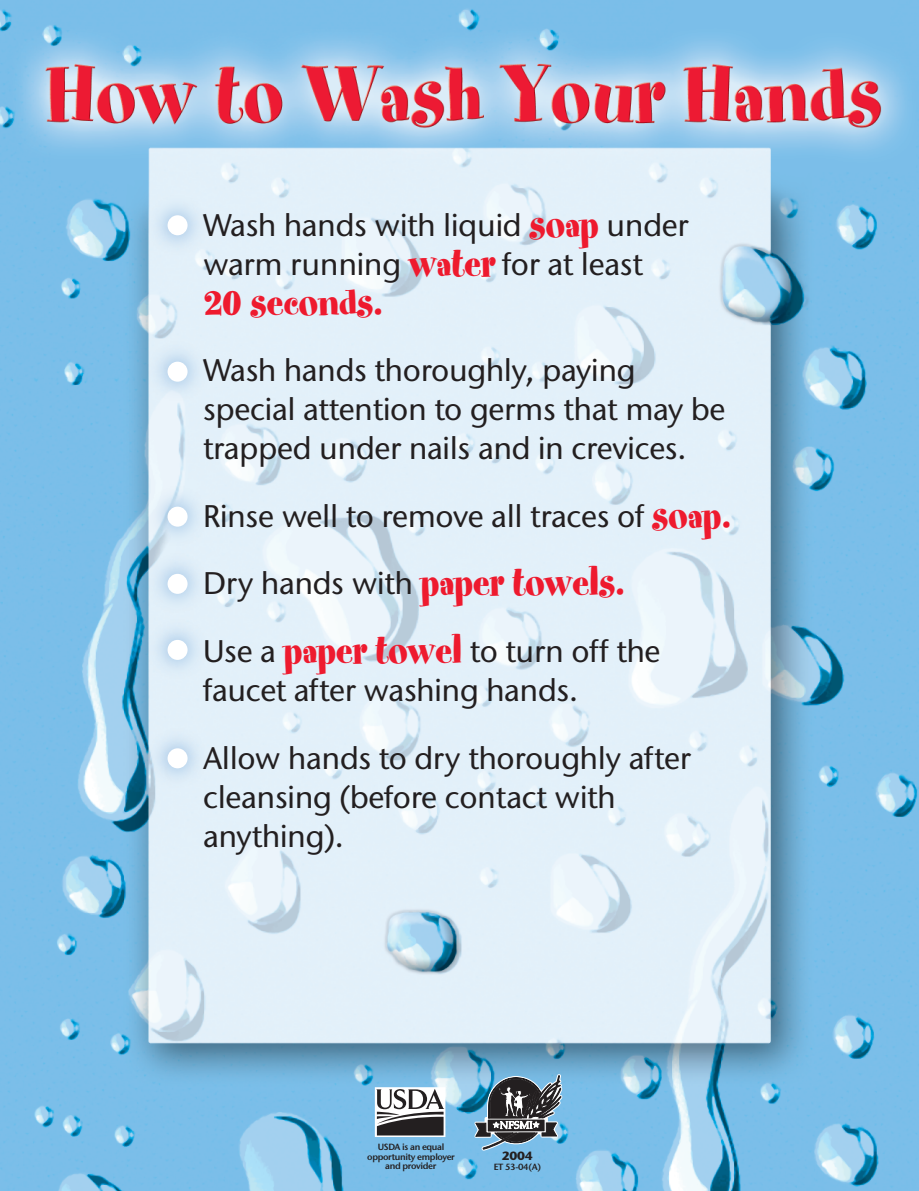
<style>
.page{position:relative;width:919px;height:1191px;background:#fff}
.page>*{position:absolute;margin:0;border:0;box-sizing:border-box;transform-origin:0 0}
.t1{font:43.5px "Spumoni";letter-spacing:-.01em;color:#ee1a2e}
.t2{font:500 31.2px/39px "Stone Sans ITC";letter-spacing:-.01em;color:#231f20}
.t3{font:700 12px "Stone Sans ITC";color:#231f20}
.t4{font:9px/9.6px "Stone Sans ITC Semi";letter-spacing:-.04em;color:#231f20;text-align:center}
.s1{font-family:"Spumoni";font-weight:400;font-size:43.5px;color:#ee1a2e}
</style>
<div class="page">
<img style="left:0;top:0;width:919px;height:1190px">
<img style="left:140px;top:187px;width:75px;height:75px">
<div style="left:168px;top:215px;width:20px;height:20px;background:#fff;border-radius:50%"></div>
<img style="left:140px;top:333px;width:75px;height:75px">
<div style="left:168px;top:361px;width:20px;height:20px;background:#fff;border-radius:50%"></div>
<img style="left:140px;top:478px;width:75px;height:68px">
<div style="left:168px;top:506px;width:20px;height:20px;background:#fff;border-radius:50%"></div>
<img style="left:140px;top:546px;width:75px;height:66px">
<div style="left:168px;top:573px;width:20px;height:20px;background:#fff;border-radius:50%"></div>
<img style="left:140px;top:612px;width:75px;height:75px">
<div style="left:168px;top:639px;width:20px;height:20px;background:#fff;border-radius:50%"></div>
<img style="left:140px;top:720px;width:75px;height:75px">
<div style="left:168px;top:748px;width:20px;height:20px;background:#fff;border-radius:50%"></div>
<svg style="left:375px;top:1086px;width:70px;height:50px"></svg>
<svg style="left:376px;top:1088px;width:68px;height:47px"></svg>
<svg style="left:474px;top:1073px;width:89px;height:77px;background:#627b8a"></svg>
<svg style="left:0;top:0;width:5px;height:4px"></svg>
<svg style="left:0;top:1184px;width:5px;height:7px"></svg>
<svg style="left:915px;top:0;width:4px;height:4px"></svg>
<svg style="left:915px;top:1184px;width:4px;height:7px"></svg>
<p class="t2" style="left:203px;top:205px;width:487px">Wash hands with liquid <span class="s1">soap</span> under warm running <span class="s1">water</span> for at least</p>
<h1 class="t1" style="left:203px;top:279px;width:182px">20 seconds.</h1>
<p class="t2" style="left:203px;top:350px;width:524px">Wash hands thoroughly, paying special attention to germs that may be trapped under nails and in crevices.</p>
<p class="t2" style="left:203px;top:482px;width:530px;line-height:67.5px">Rinse well to remove all traces of <span class="s1">soap.<br></span>Dry hands with <span class="s1">paper towels.<br></span>Use a <span class="s1">paper towel</span> to turn off the</p>
<p class="t2" style="left:203px;top:656px;width:489px;line-height:67.5px">faucet after washing hands.<br>Allow hands to dry thoroughly after</p>
<p class="t2" style="left:203px;top:776px;width:414px">cleansing (before contact with anything).</p>
<p class="t4" style="left:367px;top:1141px;width:89px">USDA is an equal opportunity employer and provider</p>
<p class="t3" style="left:502px;top:1148px;width:32px">2004</p>
<p class="t4" style="left:494px;top:1161px;width:49px">ET 53-04(A)</p>
</div>
